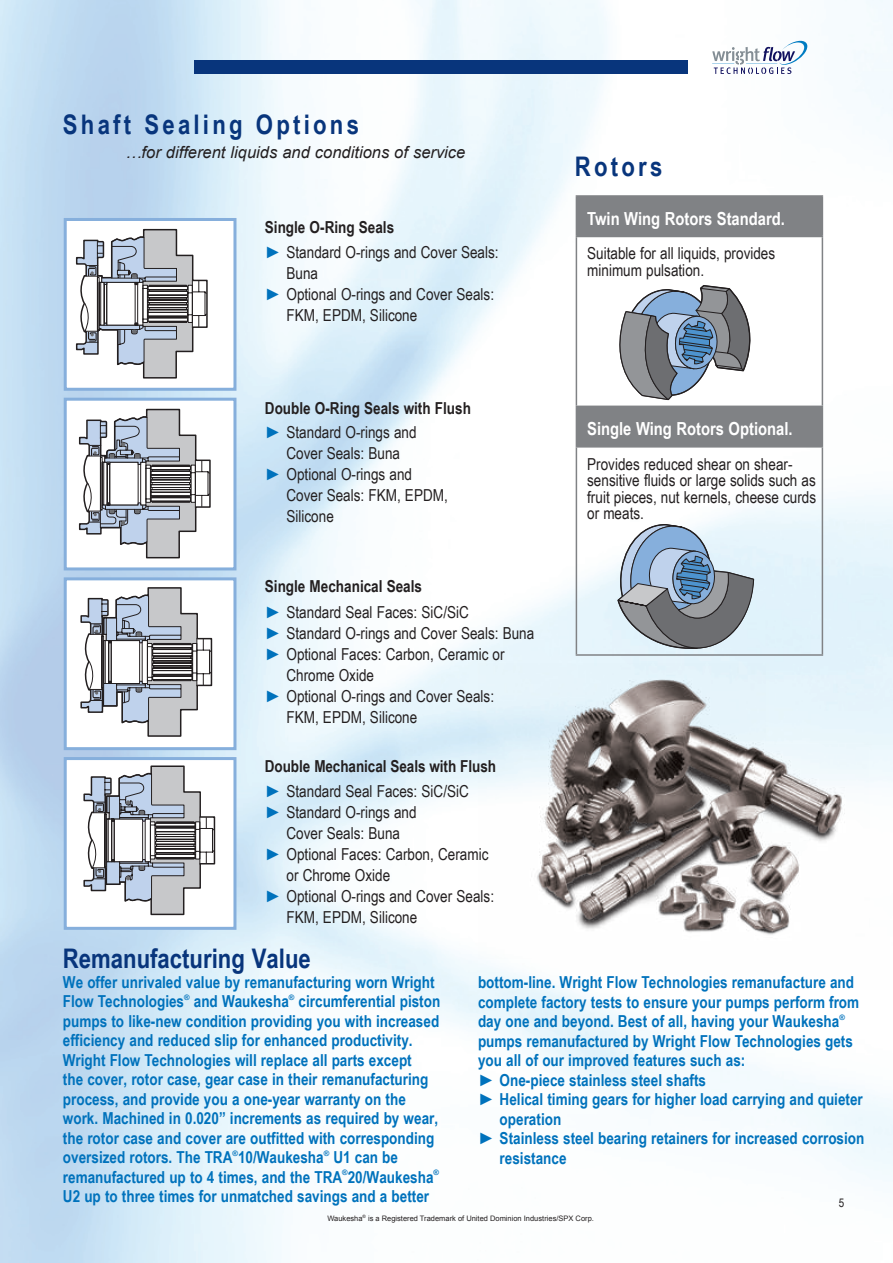
<style>
.page{position:relative;width:893px;height:1263px;background:#fff}
.page>*{position:absolute;margin:0;border:0;box-sizing:border-box;transform-origin:0 0}
.t1{font:700 27px "Arial Narrow";letter-spacing:.12em;color:#08357c}
.t2{font:700 27px "Arial Narrow";color:#08357c}
.t3{font:700 18px "Arial Narrow";color:#fff}
.t4{font:700 16.5px/19.5px "Arial Narrow";color:#0072bc}
.t5{font:16.5px/16.5px "Arial Narrow";color:#231f20}
.t6{font:700 16.5px/24px "Arial Narrow";letter-spacing:-.005em;color:#231f20}
.t7{font:italic 16.5px "Arial";color:#231f20}
.t8{font:12px "Arial Narrow";color:#231f20}
.t9{font:7.5px "Arial";color:#231f20}
.t10{font:700 7.5px "Arial";color:#0072bc}
.s1{font-weight:700}
.s2{font-family:"Arial";font-weight:700;color:#0072bc}
.s3{font-family:"Arial";color:#0072bc}
.s4{font-weight:400}
.s5{font-family:"Arial"}
</style>
<div class="page">
<img style="left:0;top:0;width:893px;height:1263px">
<div style="left:65px;top:758px;width:170px;height:170px;background:#fff"></div>
<svg style="left:83px;top:765px;width:132px;height:150px"></svg>
<div style="left:64px;top:757px;width:172px;height:173px;border:3px solid #86afdc"></div>
<div style="left:65px;top:399px;width:170px;height:170px;background:#fff"></div>
<svg style="left:79px;top:409px;width:132px;height:149px"></svg>
<div style="left:64px;top:398px;width:172px;height:172px;border:3px solid #86afdc"></div>
<div style="left:65px;top:219px;width:170px;height:170px;background:#fff"></div>
<svg style="left:76px;top:229px;width:132px;height:150px"></svg>
<div style="left:64px;top:218px;width:172px;height:173px;border:3px solid #86afdc"></div>
<div style="left:65px;top:579px;width:170px;height:170px;background:#fff"></div>
<svg style="left:80px;top:587px;width:132px;height:150px"></svg>
<div style="left:64px;top:577px;width:172px;height:173px;border:3px solid #86afdc"></div>
<svg style="left:577px;top:197px;width:245px;height:249px"></svg>
<hr style="left:576px;top:195px;width:247px;height:2px;background:#808285">
<hr style="left:576px;top:197px;width:1px;height:39px;background:#808285">
<hr style="left:822px;top:197px;width:1px;height:39px;background:#808285">
<hr style="left:576px;top:236px;width:247px;height:1px;background:#808285">
<hr style="left:576px;top:237px;width:1px;height:169px;background:#808285">
<hr style="left:822px;top:237px;width:1px;height:169px;background:#808285">
<hr style="left:576px;top:406px;width:247px;height:1px;background:#808285">
<hr style="left:576px;top:407px;width:1px;height:39px;background:#808285">
<hr style="left:822px;top:407px;width:1px;height:39px;background:#808285">
<hr style="left:576px;top:446px;width:247px;height:2px;background:#808285">
<hr style="left:576px;top:448px;width:1px;height:206px;background:#808285">
<hr style="left:822px;top:448px;width:1px;height:206px;background:#808285">
<hr style="left:576px;top:654px;width:247px;height:2px;background:#808285">
<svg style="left:619px;top:285px;width:145px;height:116px"></svg>
<svg style="left:616px;top:521px;width:139px;height:130px;background:#9fadbb"></svg>
<img style="left:478px;top:664px;width:412px;height:325px">
<svg style="left:712px;top:39px;width:96px;height:35px"></svg>
<div style="left:195px;top:60px;width:492px;height:14px;background:#08357c"></div>
<img style="left:0;top:381px;width:9px;height:703px">
<h1 class="t1" style="left:63px;top:114px;width:298px">Shaft Sealing Options</h1>
<p class="t7" style="left:125px;top:146px;width:342px">…for different liquids and conditions of service</p>
<p class="t5" style="left:265px;top:216px;width:235px;line-height:25.5px"><span class="s1">Single O-Ring Seals<br></span><span class="s2">►</span> Standard O-rings and Cover Seals:</p>
<p class="t5" style="left:286px;top:267px;width:33px">Buna</p>
<p class="t5" style="left:265px;top:288px;width:231px"><span class="s2">►</span> Optional O-rings and Cover Seals:</p>
<p class="t5" style="left:286px;top:309px;width:132px">FKM, EPDM, Silicone</p>
<p class="t6" style="left:265px;top:397px;width:208px">Double O-Ring Seals with Flush <span class="s3">►</span> <span class="s4">Standard O-rings and</span></p>
<p class="t5" style="left:286px;top:446px;width:115px">Cover Seals: Buna</p>
<p class="t5" style="left:265px;top:467px;width:149px"><span class="s2">►</span> Optional O-rings and</p>
<p class="t5" style="left:286px;top:488px;width:163px">Cover Seals: FKM, EPDM,</p>
<p class="t5" style="left:286px;top:509px;width:49px">Silicone</p>
<p class="t5" style="left:265px;top:575px;width:205px;line-height:25.5px"><span class="s1">Single Mechanical Seals<br></span><span class="s2">►</span> Standard Seal Faces: SiC/SiC</p>
<p class="t5" style="left:265px;top:626px;width:271px"><span class="s2">►</span> Standard O-rings and Cover Seals: Buna</p>
<p class="t5" style="left:265px;top:647px;width:241px"><span class="s2">►</span> Optional Faces: Carbon, Ceramic or</p>
<p class="t5" style="left:286px;top:668px;width:89px">Chrome Oxide</p>
<p class="t5" style="left:265px;top:689px;width:231px"><span class="s2">►</span> Optional O-rings and Cover Seals:</p>
<p class="t5" style="left:286px;top:710px;width:132px">FKM, EPDM, Silicone</p>
<p class="t6" style="left:265px;top:754px;width:233px;line-height:25.5px">Double Mechanical Seals with Flush <span class="s3">►</span> <span class="s4">Standard Seal Faces: SiC/SiC</span></p>
<p class="t5" style="left:265px;top:806px;width:153px"><span class="s2">►</span> Standard O-rings and</p>
<p class="t5" style="left:286px;top:827px;width:115px">Cover Seals: Buna</p>
<p class="t5" style="left:265px;top:848px;width:225px"><span class="s2">►</span> Optional Faces: Carbon, Ceramic</p>
<p class="t5" style="left:286px;top:869px;width:105px">or Chrome Oxide</p>
<p class="t5" style="left:265px;top:890px;width:231px"><span class="s2">►</span> Optional O-rings and Cover Seals:</p>
<p class="t5" style="left:286px;top:911px;width:132px">FKM, EPDM, Silicone</p>
<h1 class="t1" style="left:575px;top:156px;width:89px">Rotors</h1>
<p class="t3" style="left:587px;top:211px;width:199px">Twin Wing Rotors Standard.</p>
<p class="t5" style="left:587px;top:247px;width:190px">Suitable for all liquids, provides minimum pulsation.</p>
<p class="t3" style="left:587px;top:421px;width:207px">Single Wing Rotors Optional.</p>
<p class="t5" style="left:587px;top:457px;width:231px">Provides reduced shear on shear&shy;sensitive fluids or large solids such as fruit pieces, nut kernels, cheese curds or meats.</p>
<h1 class="t2" style="left:63px;top:948px;width:249px">Remanufacturing Value</h1>
<p class="t4" style="left:63px;top:973px;width:373px">We offer unrivaled value by remanufacturing worn Wright<br>Flow Technologies</p>
<p class="t10" style="left:184px;top:992px;width:7px">®</p>
<p class="t4" style="left:194px;top:993px;width:97px">and Waukesha</p>
<p class="t10" style="left:289px;top:992px;width:7px">®</p>
<p class="t4" style="left:63px;top:993px;width:379px;text-indent:236px">circumferential piston pumps to like-new condition providing you with increased efficiency and reduced slip for enhanced productivity.<br>Wright Flow Technologies will replace all parts except<br>the cover, rotor case, gear case in their remanufacturing process, and provide you a one-year warranty on the work. Machined in 0.020” increments as required by wear, the rotor case and cover are outfitted with corresponding oversized rotors. The TRA 10/Waukesha</p>
<p class="t10" style="left:232px;top:1148px;width:7px">®</p>
<p class="t10" style="left:324px;top:1148px;width:7px">®</p>
<p class="t4" style="left:63px;top:1149px;width:372px;text-indent:270px">U1 can be remanufactured up to 4 times, and the TRA 20/Waukesha</p>
<p class="t10" style="left:342px;top:1168px;width:7px">®</p>
<p class="t10" style="left:433px;top:1168px;width:7px">®</p>
<p class="t4" style="left:63px;top:1188px;width:368px">U2 up to three times for unmatched savings and a better</p>
<p class="t4" style="left:478px;top:974px;width:383px">bottom-line. Wright Flow Technologies remanufacture and complete factory tests to ensure your pumps perform from day one and beyond. Best of all, having your Waukesha</p>
<p class="t10" style="left:839px;top:1013px;width:7px">®</p>
<p class="t4" style="left:478px;top:1032px;width:376px">pumps remanufactured by Wright Flow Technologies gets</p>
<p class="t4" style="left:478px;top:1052px;width:269px">you all of our improved features such as:</p>
<p class="t4" style="left:478px;top:1071px;width:230px"><span class="s5">►</span> One-piece stainless steel shafts</p>
<p class="t4" style="left:478px;top:1091px;width:386px"><span class="s5">►</span> Helical timing gears for higher load carrying and quieter</p>
<p class="t4" style="left:500px;top:1110px;width:63px">operation</p>
<p class="t4" style="left:478px;top:1130px;width:388px"><span class="s5">►</span> Stainless steel bearing retainers for increased corrosion</p>
<p class="t4" style="left:500px;top:1149px;width:68px">resistance</p>
<p class="t8" style="left:839px;top:1198px;width:7px">5</p>
<p class="t9" style="left:327px;top:1216px;width:268px">Waukesha<sup>®</sup> is a Registered Trademark of United Dominion Industries/SPX Corp.</p>
</div>
